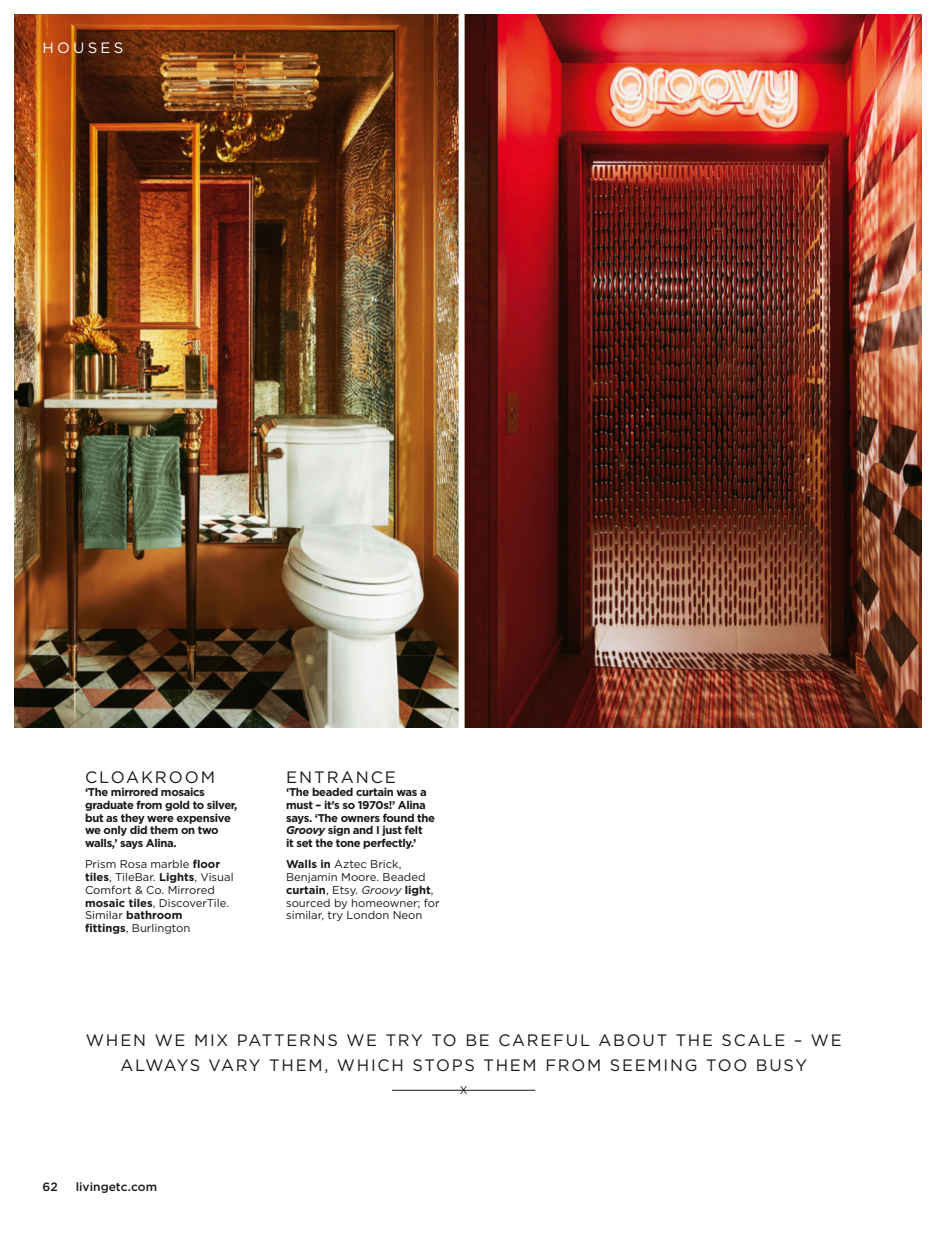
<style>
.page{position:relative;width:936px;height:1234px;background:#fff}
.page>*{position:absolute;margin:0;border:0;box-sizing:border-box;transform-origin:0 0}
.t1{font:16.5px/25.5px "Gotham";letter-spacing:.11em;color:#1a1719;text-align:center}
.t2{font:15px "Gotham";letter-spacing:.215em;color:#fff}
.t3{font:500 12px "Gotham";color:#1a1719}
.t4{font:11.25px/12.8px "Gotham";color:#1a1719}
.t5{font:700 11.25px/12.8px "Gotham";letter-spacing:-.03em;color:#1a1719}
.t6{font:11.25px "Gotham";color:#1a1719;scale:.95 1}
.s1{font-weight:700}
.s2{font-style:italic}
</style>
<div class="page">
<img style="left:14px;top:14px;width:907px;height:713px">
<div style="left:458px;top:0;width:6px;height:760px;background:#fff"></div>
<hr style="left:392px;top:1089px;width:143px;height:1px;background:#1a1719">
<h2 class="t2" style="left:43px;top:39px;width:82px">HOUSES</h2>
<h1 class="t1" style="left:85px;top:764px;width:132px">CLOAKROOM</h1>
<p class="t5" style="left:85px;top:785px;width:154px">‘The mirrored mosaics graduate from gold to silver, but as they were expensive we only did them on two walls,’ says Alina.</p>
<p class="t4" style="left:85px;top:857px;width:150px">Prism Rosa marble <span class="s1">floor tiles</span>, TileBar. <span class="s1">Lights</span>, Visual<br>Comfort &amp; Co. Mirrored <span class="s1">mosaic tiles</span>, DiscoverTile.<br>Similar <span class="s1">bathroom<br>fittings</span>, Burlington</p>
<h1 class="t1" style="left:286px;top:764px;width:111px">ENTRANCE</h1>
<p class="t5" style="left:286px;top:785px;width:150px">‘The beaded curtain was a must – it’s so 1970s!’ Alina says. ‘The owners found the<br><span class="s2">Groovy</span> sign and I just felt<br>it set the tone perfectly.’</p>
<p class="t4" style="left:286px;top:857px;width:155px"><span class="s1">Walls in</span> Aztec Brick,<br>Benjamin Moore. Beaded <span class="s1">curtain</span>, Etsy. <span class="s2">Groovy</span> <span class="s1">light</span>, sourced by homeowner; for similar, try London Neon</p>
<h1 class="t1" style="left:86px;top:1026px;width:757px">WHEN WE MIX PATTERNS WE TRY TO BE CAREFUL ABOUT THE SCALE – WE<br>ALWAYS VARY THEM, WHICH STOPS THEM FROM SEEMING TOO BUSY</h1>
<p class="t6" style="left:460px;top:1082px;width:10px">X</p>
<p class="t3" style="left:43px;top:1178px;width:17px">62</p>
<p class="t3" style="left:76px;top:1178px;width:83px">livingetc.com</p>
</div>
